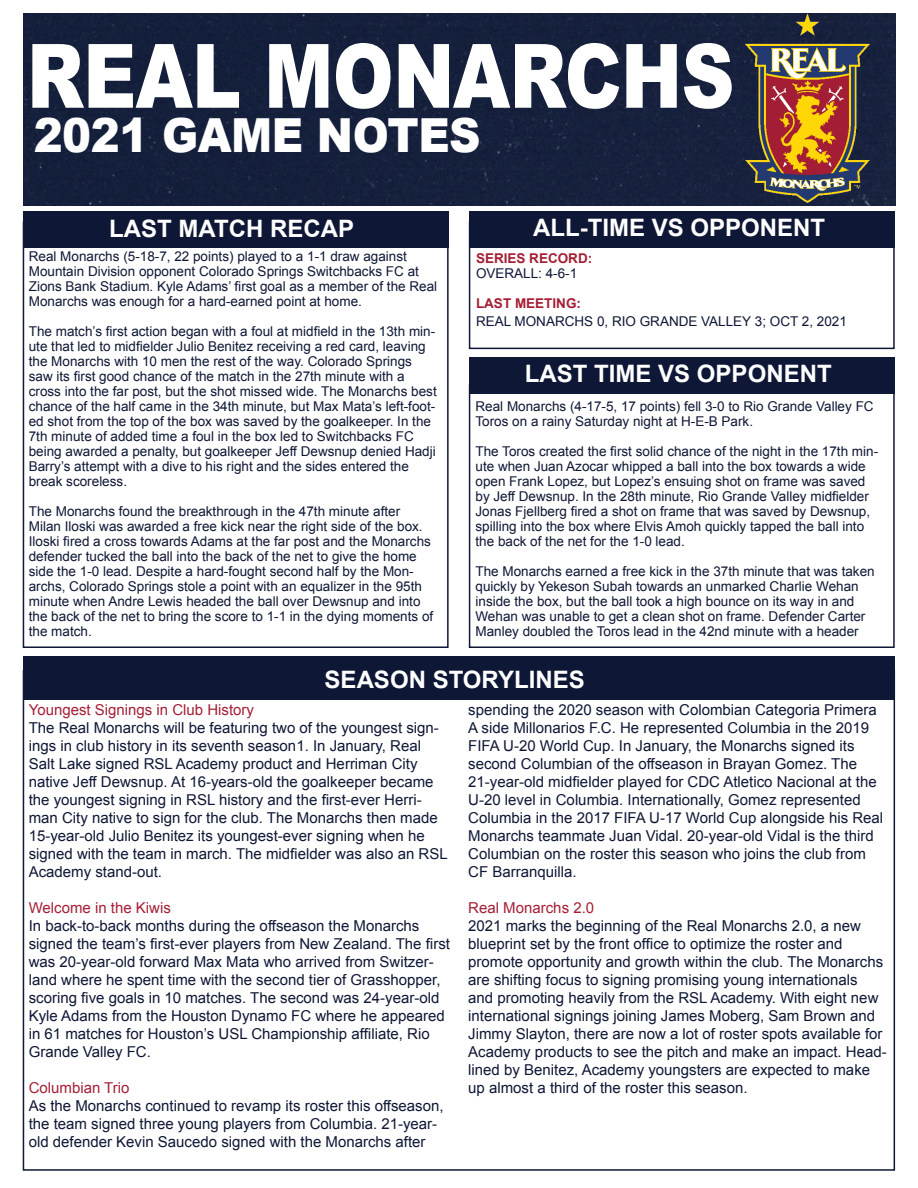
<style>
.page{position:relative;width:918px;height:1188px;background:#fff}
.page>*{position:absolute;margin:0;border:0;box-sizing:border-box;transform-origin:0 0}
.t1{font:900 88.95px "Arial";letter-spacing:-.01em;color:#fff;scale:.83 1}
.t2{font:900 46.95px "Arial";letter-spacing:-.01em;color:#fff;scale:.93 1}
.t3{font:700 24px "Arial";color:#fff}
.t4{font:15px/18px "Arial";color:#0e1735}
.t5{font:15px "Arial";color:#a41f35}
.t6{font:13.5px/15px "Arial";color:#0e1735}
.t7{font:700 13.5px "Arial";color:#a41f35}
</style>
<div class="page">
<div style="left:469px;top:221px;width:426px;height:128px;border:2px solid #0e1735"></div>
<div style="left:469px;top:211px;width:426px;height:36px;background:#0e1735"></div>
<div style="left:469px;top:385px;width:426px;height:263px;border:2px solid #0e1735"></div>
<div style="left:469px;top:358px;width:426px;height:36px;background:#0e1735"></div>
<div style="left:23px;top:221px;width:426px;height:427px;border:2px solid #0e1735"></div>
<div style="left:23px;top:211px;width:426px;height:36px;background:#0e1735"></div>
<div style="left:23px;top:657px;width:872px;height:43px;background:#0e1735"></div>
<div style="left:23px;top:13px;width:872px;height:192px;background:#15203c"></div>
<img style="left:703px;top:13px;width:185px;height:189px">
<p class="t1" style="left:27px;top:11px;width:854px">REAL MONARCHS</p>
<p class="t2" style="left:34px;top:101px;width:482px">2021 GAME NOTES</p>
<p class="t3" style="left:533px;top:211px;width:294px">ALL-TIME VS OPPONENT</p>
<p class="t7" style="left:476px;top:249px;width:118px">SERIES RECORD:</p>
<p class="t6" style="left:476px;top:266px;width:103px">OVERALL: 4-6-1</p>
<p class="t7" style="left:476px;top:294px;width:107px">LAST MEETING:</p>
<p class="t6" style="left:476px;top:314px;width:372px">REAL MONARCHS 0, RIO GRANDE VALLEY 3; OCT 2, 2021</p>
<p class="t3" style="left:109px;top:213px;width:246px">LAST MATCH RECAP</p>
<p class="t6" style="left:29px;top:249px;width:410px">Real Monarchs (5-18-7, 22 points) played to a 1-1 draw against Mountain Division opponent Colorado Springs Switchbacks FC at Zions Bank Stadium. Kyle Adams’ first goal as a member of the Real Monarchs was enough for a hard-earned point at home.</p>
<p class="t6" style="left:29px;top:324px;width:409px">The match’s first action began with a foul at midfield in the 13th min&shy;ute that led to midfielder Julio Benitez receiving a red card, leaving the Monarchs with 10 men the rest of the way. Colorado Springs saw its first good chance of the match in the 27th minute with a cross into the far post, but the shot missed wide. The Monarchs best chance of the half came in the 34th minute, but Max Mata’s left-foot&shy;ed shot from the top of the box was saved by the goalkeeper. In the 7th minute of added time a foul in the box led to Switchbacks FC being awarded a penalty, but goalkeeper Jeff Dewsnup denied Hadji Barry’s attempt with a dive to his right and the sides entered the break scoreless.</p>
<p class="t6" style="left:29px;top:504px;width:406px">The Monarchs found the breakthrough in the 47th minute after Milan Iloski was awarded a free kick near the right side of the box.<br>Iloski fired a cross towards Adams at the far post and the Monarchs defender tucked the ball into the back of the net to give the home side the 1-0 lead. Despite a hard-fought second half by the Mon&shy;archs, Colorado Springs stole a point with an equalizer in the 95th minute when Andre Lewis headed the ball over Dewsnup and into the back of the net to bring the score to 1-1 in the dying moments of the match.</p>
<p class="t3" style="left:325px;top:663px;width:262px">SEASON STORYLINES</p>
<p class="t5" style="left:29px;top:700px;width:227px">Youngest Signings in Club History</p>
<p class="t4" style="left:29px;top:719px;width:421px">The Real Monarchs will be featuring two of the youngest sign&shy;ings in club history in its seventh season1. In January, Real Salt Lake signed RSL Academy product and Herriman City native Jeff Dewsnup. At 16-years-old the goalkeeper became the youngest signing in RSL history and the first-ever Herri&shy;man City native to sign for the club. The Monarchs then made 15-year-old Julio Benitez its youngest-ever signing when he signed with the team in march. The midfielder was also an RSL Academy stand-out.</p>
<p class="t5" style="left:29px;top:898px;width:144px">Welcome in the Kiwis</p>
<p class="t4" style="left:29px;top:917px;width:423px">In back-to-back months during the offseason the Monarchs signed the team’s first-ever players from New Zealand. The first was 20-year-old forward Max Mata who arrived from Switzer&shy;land where he spent time with the second tier of Grasshopper, scoring five goals in 10 matches. The second was 24-year-old Kyle Adams from the Houston Dynamo FC where he appeared in 61 matches for Houston’s USL Championship affiliate, Rio Grande Valley FC.</p>
<p class="t5" style="left:29px;top:1078px;width:102px">Columbian Trio</p>
<p class="t4" style="left:29px;top:1097px;width:416px">As the Monarchs continued to revamp its roster this offseason, the team signed three young players from Columbia. 21-year&shy;old defender Kevin Saucedo signed with the Monarchs after</p>
<p class="t3" style="left:525px;top:358px;width:308px">LAST TIME VS OPPONENT</p>
<p class="t6" style="left:476px;top:399px;width:400px">Real Monarchs (4-17-5, 17 points) fell 3-0 to Rio Grande Valley FC<br>Toros on a rainy Saturday night at H-E-B Park.</p>
<p class="t6" style="left:476px;top:444px;width:404px">The Toros created the first solid chance of the night in the 17th min&shy;ute when Juan Azocar whipped a ball into the box towards a wide open Frank Lopez, but Lopez’s ensuing shot on frame was saved by Jeff Dewsnup. In the 28th minute, Rio Grande Valley midfielder Jonas Fjellberg fired a shot on frame that was saved by Dewsnup, spilling into the box where Elvis Amoh quickly tapped the ball into the back of the net for the 1-0 lead.</p>
<p class="t6" style="left:476px;top:564px;width:401px">The Monarchs earned a free kick in the 37th minute that was taken quickly by Yekeson Subah towards an unmarked Charlie Wehan inside the box, but the ball took a high bounce on its way in and Wehan was unable to get a clean shot on frame. Defender Carter Manley doubled the Toros lead in the 42nd minute with a header</p>
<p class="t4" style="left:468px;top:701px;width:416px">spending the 2020 season with Colombian Categoria Primera A side Millonarios F.C. He represented Columbia in the 2019<br>FIFA U-20 World Cup. In January, the Monarchs signed its second Columbian of the offseason in Brayan Gomez. The 21-year-old midfielder played for CDC Atletico Nacional at the U-20 level in Columbia. Internationally, Gomez represented Columbia in the 2017 FIFA U-17 World Cup alongside his Real Monarchs teammate Juan Vidal. 20-year-old Vidal is the third Columbian on the roster this season who joins the club from CF Barranquilla.</p>
<p class="t5" style="left:468px;top:898px;width:127px">Real Monarchs 2.0</p>
<p class="t4" style="left:468px;top:917px;width:420px">2021 marks the beginning of the Real Monarchs 2.0, a new blueprint set by the front office to optimize the roster and promote opportunity and growth within the club. The Monarchs are shifting focus to signing promising young internationals<br>and promoting heavily from the RSL Academy. With eight new international signings joining James Moberg, Sam Brown and Jimmy Slayton, there are now a lot of roster spots available for Academy products to see the pitch and make an impact. Head&shy;lined by Benitez, Academy youngsters are expected to make up almost a third of the roster this season.</p>
</div>
